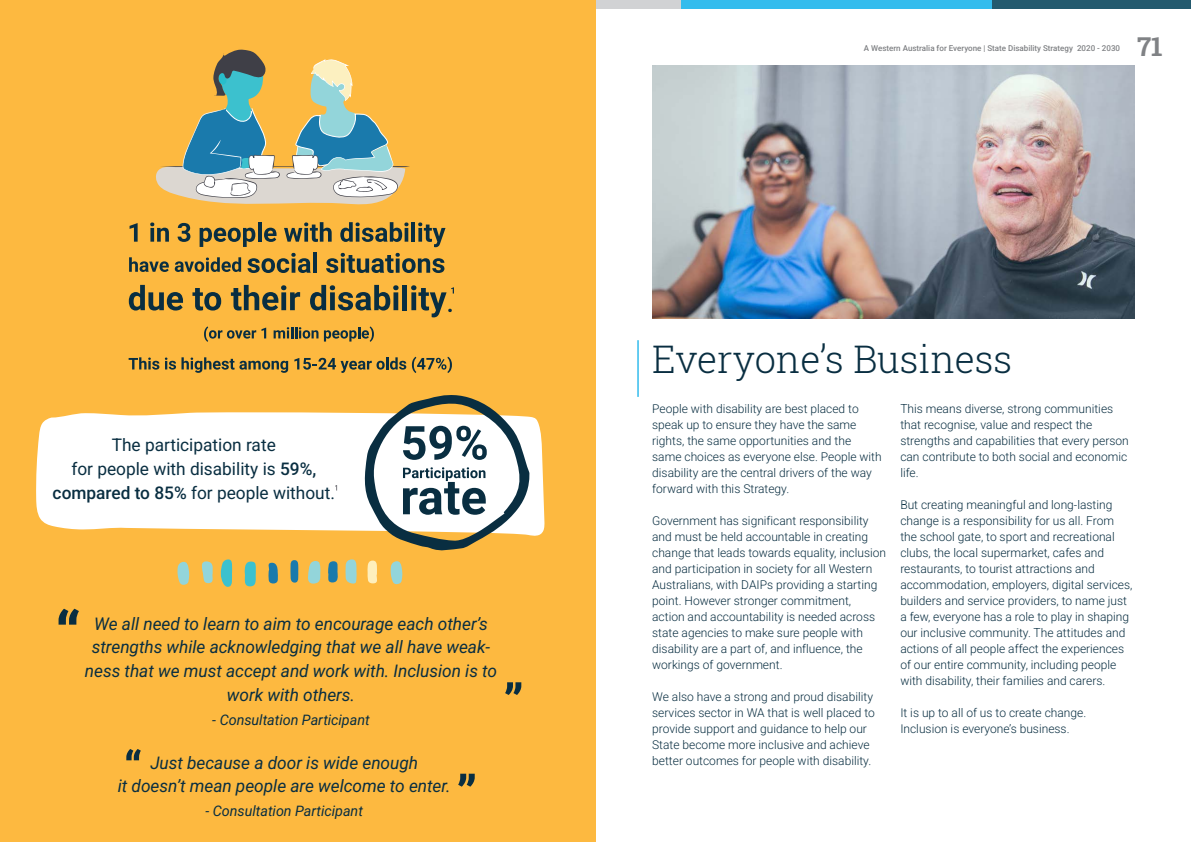
<style>
.page{position:relative;width:1191px;height:842px;background:#fff}
.page>*{position:absolute;margin:0;border:0;box-sizing:border-box;transform-origin:0 0}
.Section_Title{font:300 38px "Roboto Slab";color:#092e41}
.t1{font:26px "Roboto Slab";color:#808285}
.t2{font:italic 17.3px/23.7px "Roboto";color:#092e41;text-align:center}
.t3{font:17.3px/23.7px "Roboto";color:#092e41;text-align:center}
.t4{font:italic 14.4px "Roboto";color:#092e41}
.Main_Paragraph{font:12px/16px "Roboto";color:#092e41}
.t5{font:500 8px "Roboto";color:#808285}
.s1{font-weight:500}
</style>
<div class="page">
<div style="left:397px;top:0;width:283px;height:9px;background:#d1d2d4"></div>
<div style="left:680px;top:0;width:312px;height:9px;background:#34bced"></div>
<div style="left:992px;top:0;width:199px;height:9px;background:#235a6e"></div>
<div style="left:0;top:0;width:595px;height:842px;background:#fdb940"></div>
<svg style="left:130px;top:223px;width:8px;height:19px"></svg>
<svg style="left:150px;top:222px;width:19px;height:20px"></svg>
<svg style="left:178px;top:223px;width:12px;height:19px"></svg>
<svg style="left:200px;top:228px;width:55px;height:19px"></svg>
<hr style="left:258px;top:222px;width:3px;height:20px;background:#092e41">
<svg style="left:264px;top:228px;width:12px;height:14px"></svg>
<svg style="left:284px;top:222px;width:48px;height:20px"></svg>
<svg style="left:340px;top:222px;width:68px;height:20px"></svg>
<hr style="left:411px;top:222px;width:4px;height:20px;background:#092e41">
<svg style="left:418px;top:222px;width:27px;height:25px"></svg>
<svg style="left:129px;top:257px;width:40px;height:15px"></svg>
<svg style="left:175px;top:257px;width:66px;height:15px"></svg>
<svg style="left:247px;top:253px;width:64px;height:20px"></svg>
<hr style="left:313px;top:253px;width:4px;height:20px;background:#092e41">
<svg style="left:326px;top:253px;width:118px;height:20px"></svg>
<svg style="left:129px;top:285px;width:54px;height:26px"></svg>
<svg style="left:192px;top:288px;width:29px;height:23px"></svg>
<svg style="left:231px;top:285px;width:69px;height:26px"></svg>
<svg style="left:310px;top:285px;width:88px;height:26px"></svg>
<div style="left:402px;top:285px;width:5px;height:25px;background:#092e41"></div>
<svg style="left:204px;top:326px;width:62px;height:16px"></svg>
<svg style="left:274px;top:327px;width:44px;height:12px"></svg>
<svg style="left:324px;top:326px;width:50px;height:16px"></svg>
<svg style="left:129px;top:357px;width:30px;height:13px"></svg>
<svg style="left:165px;top:357px;width:123px;height:16px"></svg>
<svg style="left:294px;top:357px;width:112px;height:16px"></svg>
<svg style="left:412px;top:357px;width:40px;height:16px"></svg>
<svg style="left:156px;top:50px;width:253px;height:155px"></svg>
<svg style="left:36px;top:412px;width:508px;height:124px;background:#fef9ef"></svg>
<svg style="left:362px;top:395px;width:167px;height:156px"></svg>
<svg style="left:345px;top:559px;width:12px;height:25px"></svg>
<svg style="left:390px;top:561px;width:12px;height:23px"></svg>
<svg style="left:367px;top:561px;width:10px;height:22px"></svg>
<svg style="left:328px;top:561px;width:10px;height:21px"></svg>
<svg style="left:244px;top:561px;width:12px;height:25px"></svg>
<svg style="left:308px;top:561px;width:12px;height:23px"></svg>
<svg style="left:268px;top:562px;width:10px;height:22px"></svg>
<svg style="left:290px;top:560px;width:8px;height:23px"></svg>
<svg style="left:177px;top:561px;width:12px;height:24px"></svg>
<svg style="left:201px;top:559px;width:31px;height:28px"></svg>
<svg style="left:59px;top:609px;width:20px;height:16px"></svg>
<svg style="left:505px;top:682px;width:16px;height:13px"></svg>
<svg style="left:126px;top:749px;width:15px;height:11px"></svg>
<svg style="left:458px;top:774px;width:17px;height:13px"></svg>
<svg style="left:411px;top:285px;width:43px;height:32px"></svg>
<img style="left:652px;top:66px;width:482px;height:252px">
<hr style="left:637px;top:340px;width:2px;height:57px;background:#34bced">
<p class="t3" style="left:53px;top:433px;width:284px">The participation rate<br>for people with disability is <span class="s1">59%, compared to 85%</span> for people without.</p>
<p class="t2" style="left:85px;top:611px;width:413px">We all need to learn to aim to encourage each other’s strengths while acknowledging that we all have weak&shy;ness that we must accept and work with. Inclusion is to work with others.</p>
<p class="t4" style="left:212px;top:709px;width:159px">- Consultation Participant</p>
<p class="t2" style="left:118px;top:750px;width:334px">Just because a door is wide enough<br>it doesn’t mean people are welcome to enter.</p>
<p class="t4" style="left:205px;top:801px;width:159px">- Consultation Participant</p>
<p class="t5" style="left:864px;top:42px;width:258px">A Western Australia for Everyone | State Disability Strategy 2020 - 2030</p>
<h2 class="t1" style="left:1137px;top:29px;width:27px">71</h2>
<h1 class="Section_Title" style="left:652px;top:333px;width:362px">Everyone’s Business</h1>
<p class="Main_Paragraph" style="left:652px;top:400px;width:231px">People with disability are best placed to speak up to ensure they have the same rights, the same opportunities and the same choices as everyone else. People with disability are the central drivers of the way forward with this Strategy.</p>
<p class="Main_Paragraph" style="left:652px;top:512px;width:235px">Government has significant responsibility and must be held accountable in creating change that leads towards equality, inclusion and participation in society for all Western Australians, with DAIPs providing a starting point. However stronger commitment, action and accountability is needed across state agencies to make sure people with disability are a part of, and influence, the workings of government.</p>
<p class="Main_Paragraph" style="left:652px;top:688px;width:224px">We also have a strong and proud disability services sector in WA that is well placed to provide support and guidance to help our State become more inclusive and achieve better outcomes for people with disability.</p>
<p class="Main_Paragraph" style="left:900px;top:400px;width:230px">This means diverse, strong communities that recognise, value and respect the strengths and capabilities that every person can contribute to both social and economic life.</p>
<p class="Main_Paragraph" style="left:900px;top:496px;width:234px">But creating meaningful and long-lasting change is a responsibility for us all. From the school gate, to sport and recreational clubs, the local supermarket, cafes and restaurants, to tourist attractions and accommodation, employers, digital services, builders and service providers, to name just a few, everyone has a role to play in shaping our inclusive community. The attitudes and actions of all people affect the experiences of our entire community, including people with disability, their families and carers.</p>
<p class="Main_Paragraph" style="left:900px;top:704px;width:187px">It is up to all of us to create change.<br>Inclusion is everyone’s business.</p>
</div>
